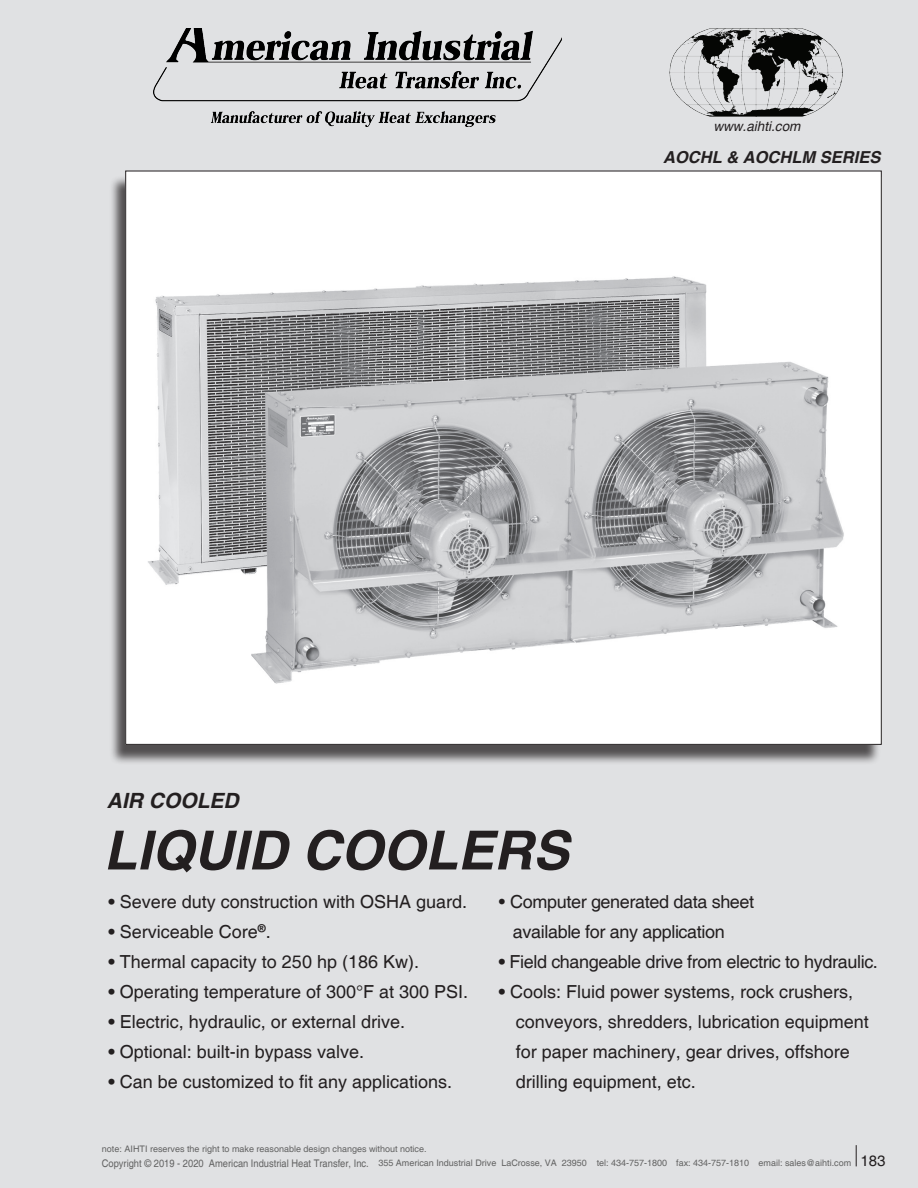
<style>
.page{position:relative;width:918px;height:1188px;background:#e0e1e3}
.page>*{position:absolute;margin:0;border:0;box-sizing:border-box;transform-origin:0 0}
.t1{font:italic 700 54px "Helvetica";color:#231f20}
.t2{font:italic 700 21px "Helvetica";color:#231f20}
.t3{font:18px/30px "Helvetica";color:#231f20}
.t4{font:18px/30px "Helvetica";letter-spacing:-.02em;color:#231f20}
.t5{font:italic 700 16.5px "Helvetica";color:#231f20}
.t6{font:italic 13.5px "Helvetica";color:#231f20}
.t7{font:9px "Helvetica";color:#636363}
.s1{font-weight:700}
.s2{font-size:10.5px}
.s3{font-size:15px;color:#231f20}
</style>
<div class="page">
<svg style="left:856px;top:1145px;width:1px;height:21px"></svg>
<div style="left:109px;top:175px;width:772px;height:590px;background:#231f20;opacity:.75"></div>
<img style="left:131px;top:178px;width:748px;height:565px">
<img style="left:669px;top:28px;width:174px;height:89px">
<img style="left:153px;top:28px;width:409px;height:99px">
<p class="t6" style="left:713px;top:119px;width:89px">www.aihti.com</p>
<p class="t5" style="left:663px;top:147px;width:219px">AOCHL &amp; AOCHLM SERIES</p>
<p class="t2" style="left:107px;top:788px;width:133px">AIR COOLED</p>
<h1 class="t1" style="left:104px;top:817px;width:467px">LIQUID COOLERS</h1>
<p class="t3" style="left:109px;top:887px;width:360px"><span class="s1">•</span> Severe duty construction with OSHA guard.</p>
<p class="t3" style="left:109px;top:917px;width:164px"><span class="s1">•</span> Serviceable Core<sup>®</sup>.</p>
<p class="t3" style="left:109px;top:947px;width:312px"><span class="s1">•</span> Thermal capacity to 250 hp (186 Kw).</p>
<p class="t3" style="left:109px;top:977px;width:361px"><span class="s1">•</span> Operating temperature of 300°F at 300 PSI.</p>
<p class="t3" style="left:109px;top:1007px;width:298px"><span class="s1">•</span> Electric, hydraulic, or external drive.</p>
<p class="t3" style="left:109px;top:1037px;width:257px"><span class="s1">•</span> Optional: built-in bypass valve.</p>
<p class="t3" style="left:109px;top:1067px;width:345px"><span class="s1">•</span> Can be customized to fit any applications.</p>
<p class="t4" style="left:513px;top:887px;width:243px;text-indent:-14px">• Computer generated data sheet available for any application</p>
<p class="t4" style="left:499px;top:947px;width:381px"><span class="s1">•</span> Field changeable drive from electric to hydraulic.</p>
<p class="t3" style="left:516px;top:977px;width:355px;text-indent:-17px"><span class="s1">•</span> Cools: Fluid power systems, rock crushers, conveyors, shredders, lubrication equipment for paper machinery, gear drives, offshore drilling equipment, etc.</p>
<p class="t7" style="left:102px;top:1144px;width:326px">note: AIHTI reserves the right to make reasonable design changes without notice.</p>
<p class="t7" style="left:102px;top:1158px;width:785px"><span class="s2">Copyright © 2019 - 2020 American Industrial Heat Transfer, Inc.</span> 355 American Industrial Drive LaCrosse, VA 23950 tel: 434-757-1800 fax: 434-757-1810 email: sales@aihti.com <span class="s3">183</span></p>
</div>
